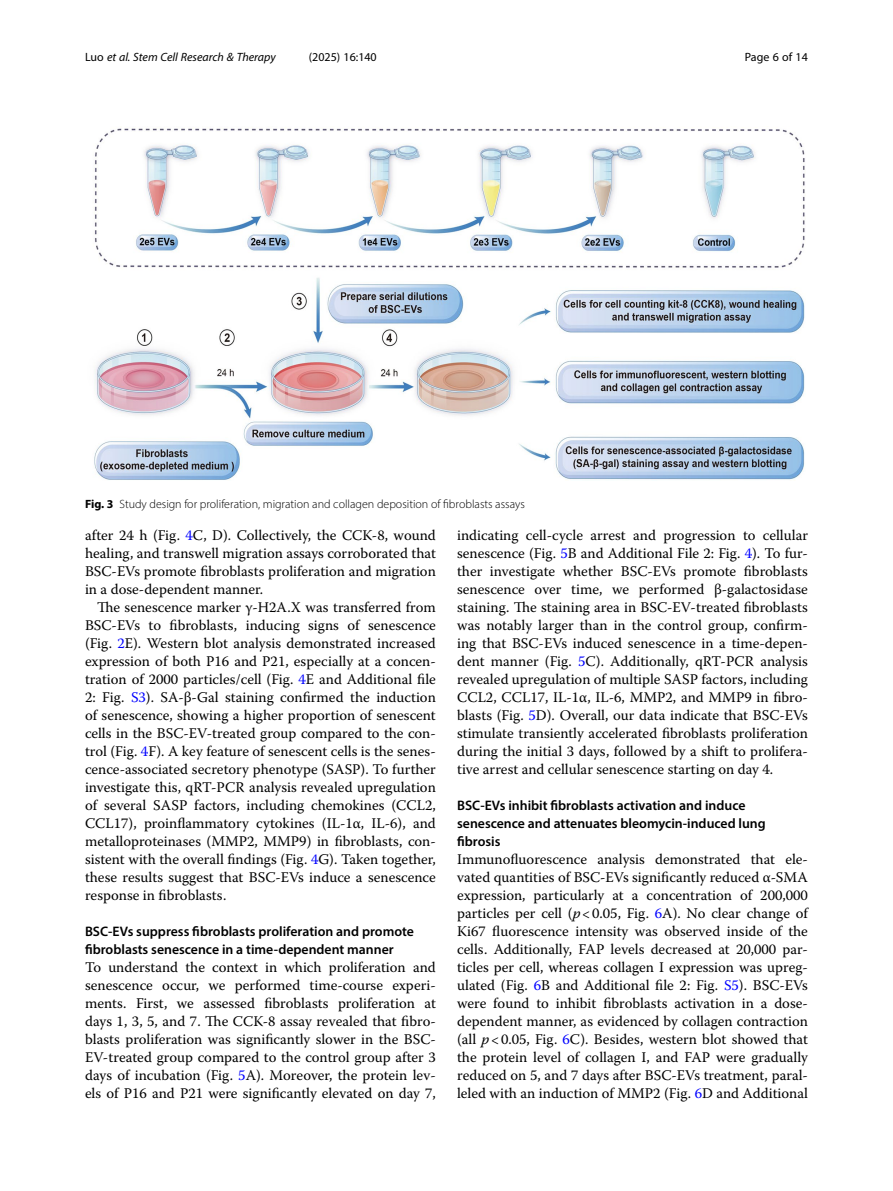
<style>
.page{position:relative;width:893px;height:1191px;background:#fff}
.page>*{position:absolute;margin:0;border:0;box-sizing:border-box;transform-origin:0 0}
.Body_Text{font:14.7px/18px "Warnock Pro";color:#000;text-align:justify}
.Body_Text_Indent{font:14.7px/18px "Warnock Pro";color:#000;text-align:justify}
.Head_2{font:600 13.8px/18px "Myriad Pro";color:#000}
.Figure_Caption{font:300 12px "Myriad Pro";color:#000}
.t1{font:italic 12px "Myriad Pro";color:#000}
.t2{font:12px "Myriad Pro";color:#000}
.s1{font-style:normal}
.s2{font-weight:700}
.s3{color:#00f}
.s4{font-style:italic}
</style>
<div class="page">
<img style="left:94px;top:128px;width:711px;height:352px">
<p class="t1" style="left:85px;top:50px;width:192px"><span class="s1">Luo</span> et al. Stem Cell Research &amp; Therapy</p>
<p class="t2" style="left:309px;top:50px;width:70px">(2025) 16:140</p>
<p class="t2" style="left:745px;top:50px;width:65px">Page 6 of 14</p>
<p class="Figure_Caption" style="left:85px;top:496px;width:441px"><span class="s2">Fig. 3</span> Study design for proliferation, migration and collagen deposition of fibroblasts assays</p>
<p class="Body_Text" style="left:85px;top:526px;width:352px">after 24 h (Fig. <span class="s3">4</span>C, D). Collectively, the CCK-8, wound healing, and transwell migration assays corroborated that BSC-EVs promote fibroblasts proliferation and migration in a dose-dependent manner.</p>
<p class="Body_Text_Indent" style="left:85px;top:598px;width:352px;text-indent:12px">The senescence marker γ-H2A.X was transferred from BSC-EVs to fibroblasts, inducing signs of senescence (Fig. <span class="s3">2</span>E). Western blot analysis demonstrated increased expression of both P16 and P21, especially at a concen&shy;tration of 2000 particles/cell (Fig. <span class="s3">4</span>E and Additional file 2: Fig. <span class="s3">S3</span>). SA-β-Gal staining confirmed the induction of senescence, showing a higher proportion of senescent cells in the BSC-EV-treated group compared to the con&shy;trol (Fig. <span class="s3">4</span>F). A key feature of senescent cells is the senes&shy;cence-associated secretory phenotype (SASP). To further investigate this, qRT-PCR analysis revealed upregulation of several SASP factors, including chemokines (CCL2, CCL17), proinflammatory cytokines (IL-1α, IL-6), and metalloproteinases (MMP2, MMP9) in fibroblasts, con&shy;sistent with the overall findings (Fig. <span class="s3">4</span>G). Taken together, these results suggest that BSC-EVs induce a senescence response in fibroblasts.</p>
<p class="Head_2" style="left:85px;top:922px;width:330px">BSC-EVs suppress fibroblasts proliferation and promote fibroblasts senescence in a time-dependent manner</p>
<p class="Body_Text" style="left:85px;top:958px;width:352px">To understand the context in which proliferation and senescence occur, we performed time-course experi&shy;ments. First, we assessed fibroblasts proliferation at days 1, 3, 5, and 7. The CCK-8 assay revealed that fibro&shy;blasts proliferation was significantly slower in the BSC-EV-treated group compared to the control group after 3 days of incubation (Fig. <span class="s3">5</span>A). Moreover, the protein lev&shy;els of P16 and P21 were significantly elevated on day 7,</p>
<p class="Body_Text" style="left:457px;top:526px;width:352px">indicating cell-cycle arrest and progression to cellular senescence (Fig. <span class="s3">5</span>B and Additional File 2: Fig. <span class="s3">4</span>). To fur&shy;ther investigate whether BSC-EVs promote fibroblasts senescence over time, we performed β-galactosidase staining. The staining area in BSC-EV-treated fibroblasts was notably larger than in the control group, confirm&shy;ing that BSC-EVs induced senescence in a time-depen&shy;dent manner (Fig. <span class="s3">5</span>C). Additionally, qRT-PCR analysis revealed upregulation of multiple SASP factors, including CCL2, CCL17, IL-1α, IL-6, MMP2, and MMP9 in fibro&shy;blasts (Fig. <span class="s3">5</span>D). Overall, our data indicate that BSC-EVs stimulate transiently accelerated fibroblasts proliferation during the initial 3 days, followed by a shift to prolifera&shy;tive arrest and cellular senescence starting on day 4.</p>
<p class="Head_2" style="left:457px;top:796px;width:310px">BSC-EVs inhibit fibroblasts activation and induce senescence and attenuates bleomycin-induced lung fibrosis</p>
<p class="Body_Text" style="left:457px;top:850px;width:352px">Immunofluorescence analysis demonstrated that ele&shy;vated quantities of BSC-EVs significantly reduced α-SMA expression, particularly at a concentration of 200,000 particles per cell (<span class="s4">p</span>&lt;0.05, Fig. <span class="s3">6</span>A). No clear change of Ki67 fluorescence intensity was observed inside of the cells. Additionally, FAP levels decreased at 20,000 par&shy;ticles per cell, whereas collagen I expression was upreg&shy;ulated (Fig. <span class="s3">6</span>B and Additional file 2: Fig. <span class="s3">S5</span>). BSC-EVs were found to inhibit fibroblasts activation in a dose&shy;dependent manner, as evidenced by collagen contraction (all <span class="s4">p</span>&lt;0.05, Fig. <span class="s3">6</span>C). Besides, western blot showed that the protein level of collagen I, and FAP were gradually reduced on 5, and 7 days after BSC-EVs treatment, paral&shy;leled with an induction of MMP2 (Fig. <span class="s3">6</span>D and Additional</p>
</div>
